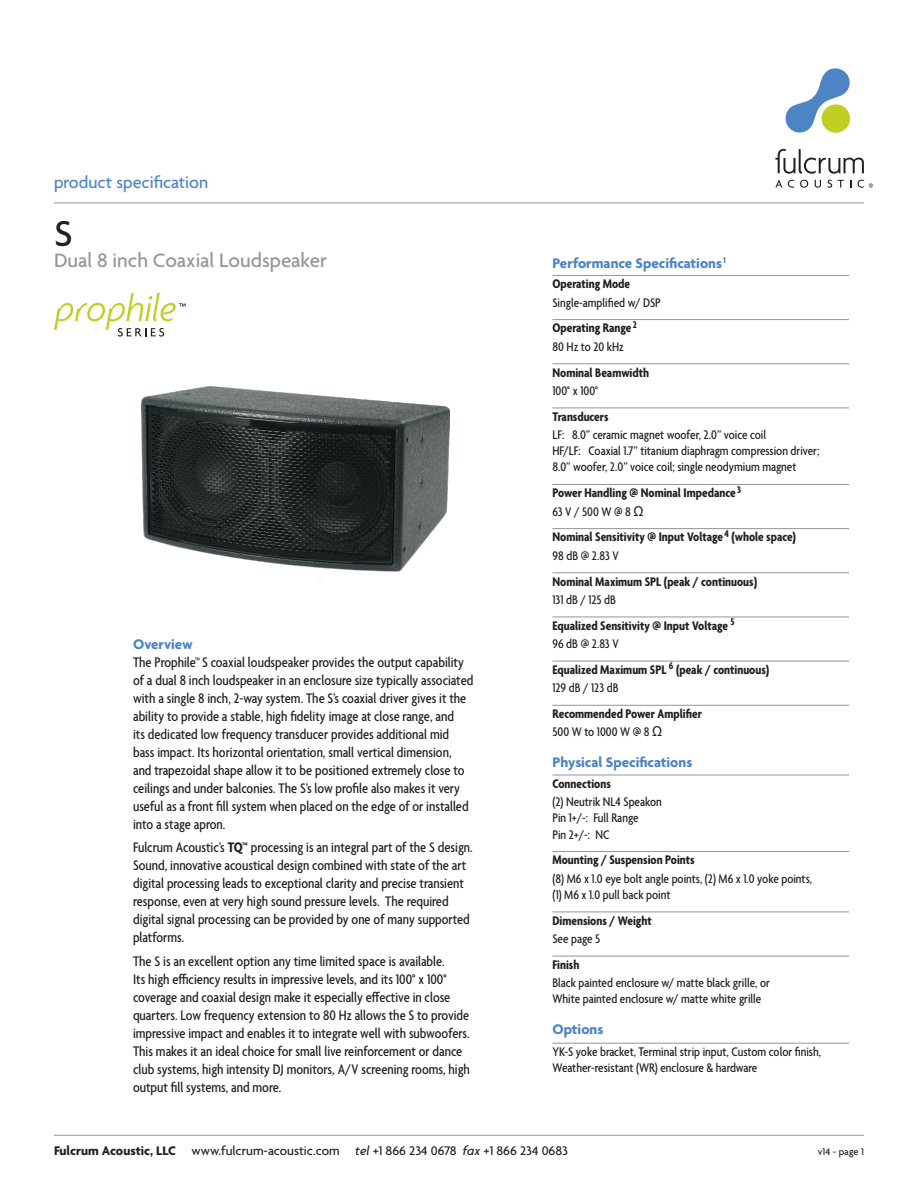
<style>
.page{position:relative;width:918px;height:1188px;background:#fff}
.page>*{position:absolute;margin:0;border:0;box-sizing:border-box;transform-origin:0 0}
.t1{font:500 39px "Agenda";color:#231f20}
.t2{font:500 21px "Agenda";color:#939598}
.t3{font:500 18px "Agenda";color:#4d84c4}
.body{font:500 condensed 15px/18px "Agenda";color:#231f20}
.blue_head{font:700 15px "Agenda";color:#4d84c4}
.data{font:500 condensed 13.5px/16.2px "Agenda";color:#231f20}
.data_head{font:700 condensed 13.5px "Agenda";color:#231f20}
.options_head{font:500 condensed 13.5px/16.2px "Agenda";color:#231f20}
.t4{font:500 13.5px "Agenda";color:#231f20}
.t5{font:500 10.5px "Agenda";color:#231f20}
.s1{font-weight:700}
.s2{font-family:"Arial";font-weight:400;font-stretch:normal}
.s3{font-style:italic}
</style>
<div class="page">
<hr style="left:54px;top:1135px;width:810px;height:1px;background:#939598">
<hr style="left:54px;top:202px;width:810px;height:1px;background:#939598">
<svg style="left:54px;top:293px;width:132px;height:44px"></svg>
<img style="left:141px;top:387px;width:308px;height:185px">
<hr style="left:552px;top:275px;width:297px;height:1px;background:#939598">
<hr style="left:552px;top:319px;width:297px;height:1px;background:#939598">
<hr style="left:552px;top:363px;width:297px;height:1px;background:#939598">
<hr style="left:552px;top:408px;width:297px;height:1px;background:#939598">
<hr style="left:552px;top:484px;width:297px;height:1px;background:#939598">
<hr style="left:552px;top:528px;width:297px;height:1px;background:#939598">
<hr style="left:552px;top:572px;width:297px;height:1px;background:#939598">
<hr style="left:552px;top:617px;width:297px;height:1px;background:#939598">
<hr style="left:552px;top:661px;width:297px;height:1px;background:#939598">
<hr style="left:552px;top:705px;width:297px;height:1px;background:#939598">
<hr style="left:552px;top:775px;width:297px;height:1px;background:#939598">
<hr style="left:552px;top:851px;width:297px;height:1px;background:#939598">
<hr style="left:552px;top:912px;width:297px;height:1px;background:#939598">
<hr style="left:552px;top:956px;width:297px;height:1px;background:#939598">
<hr style="left:552px;top:1043px;width:297px;height:1px;background:#939598">
<svg style="left:785px;top:68px;width:65px;height:65px"></svg>
<svg style="left:775px;top:149px;width:89px;height:25px"></svg>
<svg style="left:775px;top:180px;width:7px;height:8px"></svg>
<svg style="left:788px;top:180px;width:6px;height:8px"></svg>
<svg style="left:800px;top:180px;width:8px;height:8px"></svg>
<svg style="left:815px;top:180px;width:6px;height:8px"></svg>
<svg style="left:827px;top:180px;width:5px;height:8px"></svg>
<svg style="left:838px;top:180px;width:6px;height:8px"></svg>
<svg style="left:858px;top:180px;width:15px;height:8px"></svg>
<p class="t3" style="left:54px;top:172px;width:156px">product specification</p>
<p class="t1" style="left:54px;top:212px;width:20px">S</p>
<p class="t2" style="left:54px;top:249px;width:275px">Dual 8 inch Coaxial Loudspeaker</p>
<p class="blue_head" style="left:133px;top:636px;width:61px">Overview</p>
<p class="body" style="left:133px;top:654px;width:342px">The Prophile™ S coaxial loudspeaker provides the output capability of a dual 8 inch loudspeaker in an enclosure size typically associated with a single 8 inch, 2-way system. The S’s coaxial driver gives it the ability to provide a stable, high fidelity image at close range, and<br>its dedicated low frequency transducer provides additional mid bass impact. Its horizontal orientation, small vertical dimension, and trapezoidal shape allow it to be positioned extremely close to ceilings and under balconies. The S’s low profile also makes it very useful as a front fill system when placed on the edge of or installed into a stage apron.</p>
<p class="body" style="left:133px;top:840px;width:341px">Fulcrum Acoustic’s <span class="s1">TQ™</span> processing is an integral part of the S design.<br>Sound, innovative acoustical design combined with state of the art digital processing leads to exceptional clarity and precise transient response, even at very high sound pressure levels. The required digital signal processing can be provided by one of many supported platforms.</p>
<p class="body" style="left:133px;top:953px;width:338px">The S is an excellent option any time limited space is available.<br>Its high efficiency results in impressive levels, and its 100° x 100° coverage and coaxial design make it especially effective in close quarters. Low frequency extension to 80 Hz allows the S to provide impressive impact and enables it to integrate well with subwoofers.<br>This makes it an ideal choice for small live reinforcement or dance club systems, high intensity DJ monitors, A/V screening rooms, high output fill systems, and more.</p>
<p class="blue_head" style="left:552px;top:255px;width:175px">Performance Specifications<sup>1</sup></p>
<p class="data_head" style="left:552px;top:277px;width:79px">Operating Mode</p>
<p class="data" style="left:552px;top:295px;width:110px">Single-amplified w/ DSP</p>
<p class="data_head" style="left:552px;top:321px;width:86px">Operating Range <sup>2</sup></p>
<p class="data" style="left:552px;top:339px;width:73px">80 Hz to 20 kHz</p>
<p class="data_head" style="left:552px;top:365px;width:98px">Nominal Beamwidth</p>
<p class="data" style="left:552px;top:383px;width:47px">100° x 100°</p>
<p class="data_head" style="left:552px;top:409px;width:58px">Transducers</p>
<p class="data" style="left:552px;top:427px;width:215px">LF: 8.0” ceramic magnet woofer, 2.0” voice coil</p>
<p class="data" style="left:552px;top:444px;width:268px">HF/LF: Coaxial 1.7” titanium diaphragm compression driver;<br>8.0” woofer, 2.0” voice coil; single neodymium magnet</p>
<p class="data_head" style="left:552px;top:486px;width:190px">Power Handling @ Nominal Impedance <sup>3</sup></p>
<p class="data" style="left:552px;top:504px;width:93px">63 V / 500 W @ 8 <span class="s2">Ω</span></p>
<p class="data_head" style="left:552px;top:530px;width:245px">Nominal Sensitivity @ Input Voltage <sup>4</sup> (whole space)</p>
<p class="data" style="left:552px;top:548px;width:68px">98 dB @ 2.83 V</p>
<p class="data_head" style="left:552px;top:574px;width:206px">Nominal Maximum SPL (peak / continuous)</p>
<p class="data" style="left:552px;top:592px;width:65px">131 dB / 125 dB</p>
<p class="data_head" style="left:552px;top:618px;width:184px">Equalized Sensitivity @ Input Voltage <sup>5</sup></p>
<p class="data" style="left:552px;top:637px;width:68px">96 dB @ 2.83 V</p>
<p class="data_head" style="left:552px;top:662px;width:218px">Equalized Maximum SPL <sup>6</sup> (peak / continuous)</p>
<p class="data" style="left:552px;top:681px;width:68px">129 dB / 123 dB</p>
<p class="data_head" style="left:552px;top:706px;width:151px">Recommended Power Amplifier</p>
<p class="data" style="left:552px;top:725px;width:111px">500 W to 1000 W @ 8 <span class="s2">Ω</span></p>
<p class="blue_head" style="left:552px;top:755px;width:141px">Physical Specifications</p>
<p class="data_head" style="left:552px;top:776px;width:60px">Connections</p>
<p class="data" style="left:552px;top:795px;width:111px">(2) Neutrik NL4 Speakon<br>Pin 1+/-: Full Range<br>Pin 2+/-: NC</p>
<p class="data_head" style="left:552px;top:853px;width:144px">Mounting / Suspension Points</p>
<p class="data" style="left:552px;top:871px;width:261px">(8) M6 x 1.0 eye bolt angle points, (2) M6 x 1.0 yoke points, (1) M6 x 1.0 pull back point</p>
<p class="data_head" style="left:552px;top:913px;width:101px">Dimensions / Weight</p>
<p class="data" style="left:552px;top:931px;width:49px">See page 5</p>
<p class="data_head" style="left:552px;top:957px;width:28px">Finish</p>
<p class="data" style="left:552px;top:976px;width:219px">Black painted enclosure w/ matte black grille, or<br>White painted enclosure w/ matte white grille</p>
<p class="blue_head" style="left:552px;top:1022px;width:52px">Options</p>
<p class="options_head" style="left:552px;top:1044px;width:270px">YK-S yoke bracket, Terminal strip input, Custom color finish,<br>Weather-resistant (WR) enclosure &amp; hardware</p>
<p class="t4" style="left:54px;top:1143px;width:515px"><span class="s1">Fulcrum Acoustic, LLC</span> www.fulcrum-acoustic.com <span class="s3">tel</span> +1 866 234 0678 <span class="s3">fax</span> +1 866 234 0683</p>
<p class="t5" style="left:818px;top:1146px;width:48px">v14 - page 1</p>
</div>
